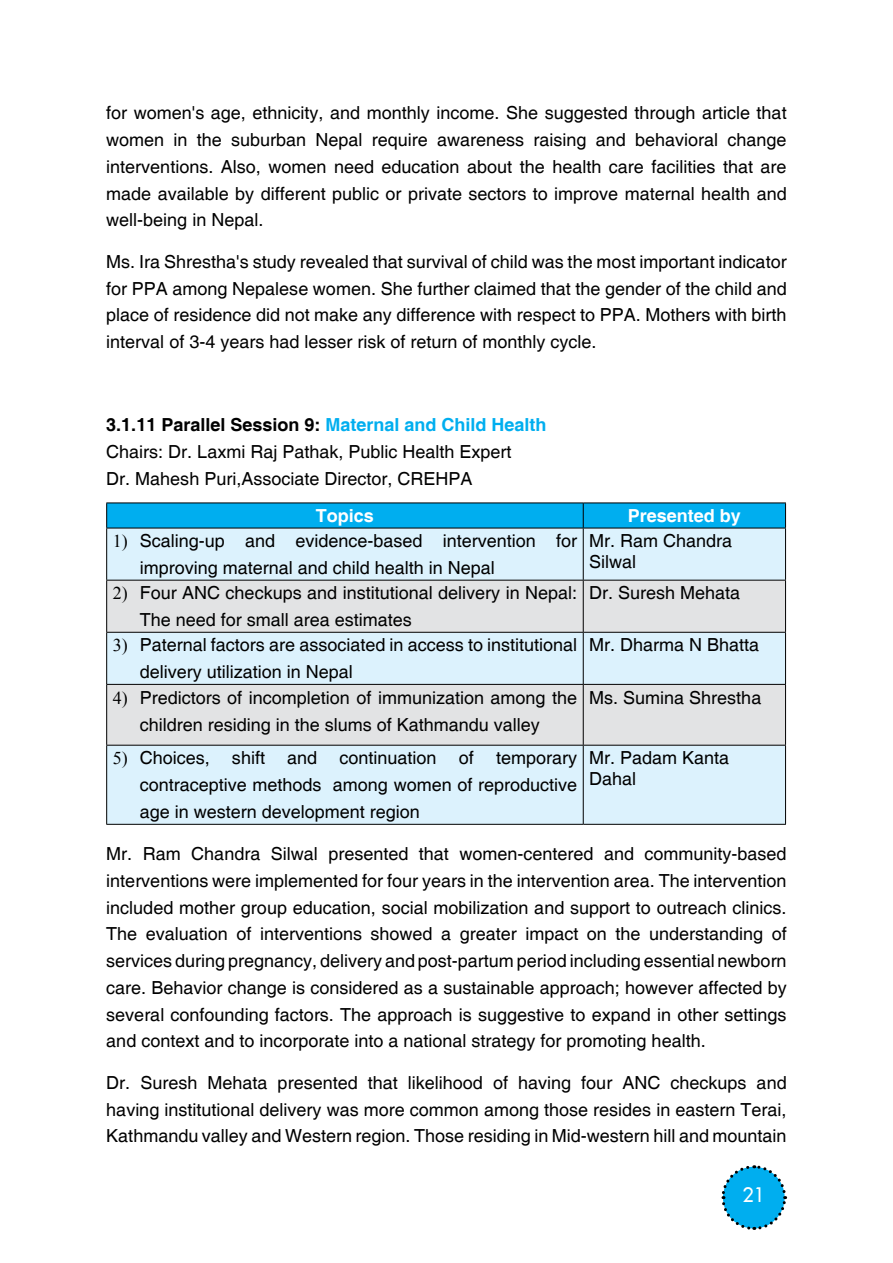
<style>
.page{position:relative;width:893px;height:1263px;background:#fff}
.page>*{position:absolute;margin:0;border:0;box-sizing:border-box;transform-origin:0 0}
.t1{font:19.5px "Futura FC";color:#fff}
.t2{font:18px/26.7px "Helvetica";color:#000}
.t3{font:700 18px "Helvetica";color:#fff}
.s1{font-weight:700}
.s2{font-weight:700;color:#00aeef}
.s3{font-family:"Times New Roman"}
</style>
<div class="page">
<svg style="left:721px;top:1165px;width:67px;height:65px"></svg>
<div style="left:107px;top:529px;width:678px;height:295px;background:#dcf2fd"></div>
<svg style="left:107px;top:581px;width:678px;height:164px;background:#dfe6ea"></svg>
<svg style="left:106px;top:503px;width:680px;height:25px;background:#00a6e5"></svg>
<hr style="left:106px;top:528px;width:477px;height:1px;background:#000">
<hr style="left:106px;top:528px;width:1px;height:52px;background:#000">
<hr style="left:583px;top:528px;width:203px;height:1px;background:#000">
<hr style="left:583px;top:528px;width:1px;height:52px;background:#000">
<hr style="left:785px;top:528px;width:1px;height:52px;background:#000">
<hr style="left:106px;top:580px;width:477px;height:1px;background:#000">
<hr style="left:106px;top:580px;width:1px;height:52px;background:#000">
<hr style="left:583px;top:580px;width:203px;height:1px;background:#000">
<hr style="left:583px;top:580px;width:1px;height:52px;background:#000">
<hr style="left:785px;top:580px;width:1px;height:52px;background:#000">
<hr style="left:106px;top:632px;width:477px;height:1px;background:#000">
<hr style="left:106px;top:633px;width:1px;height:51px;background:#000">
<hr style="left:583px;top:632px;width:203px;height:1px;background:#000">
<hr style="left:583px;top:633px;width:1px;height:51px;background:#000">
<hr style="left:785px;top:633px;width:1px;height:51px;background:#000">
<hr style="left:106px;top:684px;width:477px;height:1px;background:#000">
<hr style="left:106px;top:685px;width:1px;height:60px;background:#000">
<hr style="left:583px;top:684px;width:203px;height:1px;background:#000">
<hr style="left:583px;top:685px;width:1px;height:60px;background:#000">
<hr style="left:785px;top:685px;width:1px;height:60px;background:#000">
<hr style="left:106px;top:745px;width:477px;height:1px;background:#000">
<hr style="left:106px;top:745px;width:1px;height:79px;background:#000">
<hr style="left:583px;top:745px;width:203px;height:1px;background:#000">
<hr style="left:583px;top:745px;width:1px;height:79px;background:#000">
<hr style="left:785px;top:745px;width:1px;height:79px;background:#000">
<hr style="left:106px;top:824px;width:477px;height:1px;background:#000">
<hr style="left:583px;top:824px;width:203px;height:1px;background:#000">
<p class="t2" style="left:106px;top:100px;width:682px;text-align:justify">for women's age, ethnicity, and monthly income. She suggested through article that women in the suburban Nepal require awareness raising and behavioral change interventions. Also, women need education about the health care facilities that are made available by different public or private sectors to improve maternal health and well-being in Nepal.</p>
<p class="t2" style="left:106px;top:249px;width:682px;text-align:justify">Ms. Ira Shrestha's study revealed that survival of child was the most important indicator for PPA among Nepalese women. She further claimed that the gender of the child and place of residence did not make any difference with respect to PPA. Mothers with birth interval of 3-4 years had lesser risk of return of monthly cycle.</p>
<p class="t2" style="left:106px;top:412px;width:442px"><span class="s1">3.1.11 Parallel Session 9:</span> <span class="s2">Maternal and Child Health<br></span>Chairs: Dr. Laxmi Raj Pathak, Public Health Expert<br>Dr. Mahesh Puri,Associate Director, CREHPA</p>
<p class="t3" style="left:316px;top:505px;width:60px">Topics</p>
<p class="t3" style="left:628px;top:505px;width:115px">Presented by</p>
<p class="t2" style="left:140px;top:528px;width:439px;text-indent:-27px"><span class="s3">1)</span> Scaling-up and evidence-based intervention for improving maternal and child health in Nepal</p>
<p class="t2" style="left:589px;top:531px;width:145px;line-height:20.7px">Mr. Ram Chandra<br>Silwal</p>
<p class="t2" style="left:140px;top:580px;width:439px;text-indent:-27px"><span class="s3">2)</span> Four ANC checkups and institutional delivery in Nepal:<br>The need for small area estimates</p>
<p class="t2" style="left:589px;top:580px;width:153px">Dr. Suresh Mehata</p>
<p class="t2" style="left:140px;top:632px;width:439px;text-indent:-27px"><span class="s3">3)</span> Paternal factors are associated in access to institutional delivery utilization in Nepal</p>
<p class="t2" style="left:589px;top:632px;width:172px">Mr. Dharma N Bhatta</p>
<p class="t2" style="left:113px;top:684px;width:466px;text-align:center"><span class="s3">4)</span> Predictors of incompletion of immunization among the children residing in the slums of Kathmandu valley</p>
<p class="t2" style="left:589px;top:684px;width:174px">Ms. Sumina Shrestha</p>
<p class="t2" style="left:140px;top:745px;width:439px;text-align:justify;text-indent:-27px"><span class="s3">5)</span> Choices, shift and continuation of temporary contraceptive methods among women of reproductive age in western development region</p>
<p class="t2" style="left:589px;top:748px;width:142px;line-height:20.7px">Mr. Padam Kanta<br>Dahal</p>
<p class="t2" style="left:106px;top:841px;width:682px;text-align:justify">Mr. Ram Chandra Silwal presented that women-centered and community-based interventions were implemented for four years in the intervention area. The intervention included mother group education, social mobilization and support to outreach clinics.<br>The evaluation of interventions showed a greater impact on the understanding of services during pregnancy, delivery and post-partum period including essential newborn care. Behavior change is considered as a sustainable approach; however affected by several confounding factors. The approach is suggestive to expand in other settings and context and to incorporate into a national strategy for promoting health.</p>
<p class="t2" style="left:106px;top:1070px;width:682px;text-align:justify">Dr. Suresh Mehata presented that likelihood of having four ANC checkups and having institutional delivery was more common among those resides in eastern Terai, Kathmandu valley and Western region. Those residing in Mid-western hill and mountain</p>
<p class="t1" style="left:742px;top:1181px;width:24px">21</p>
</div>
